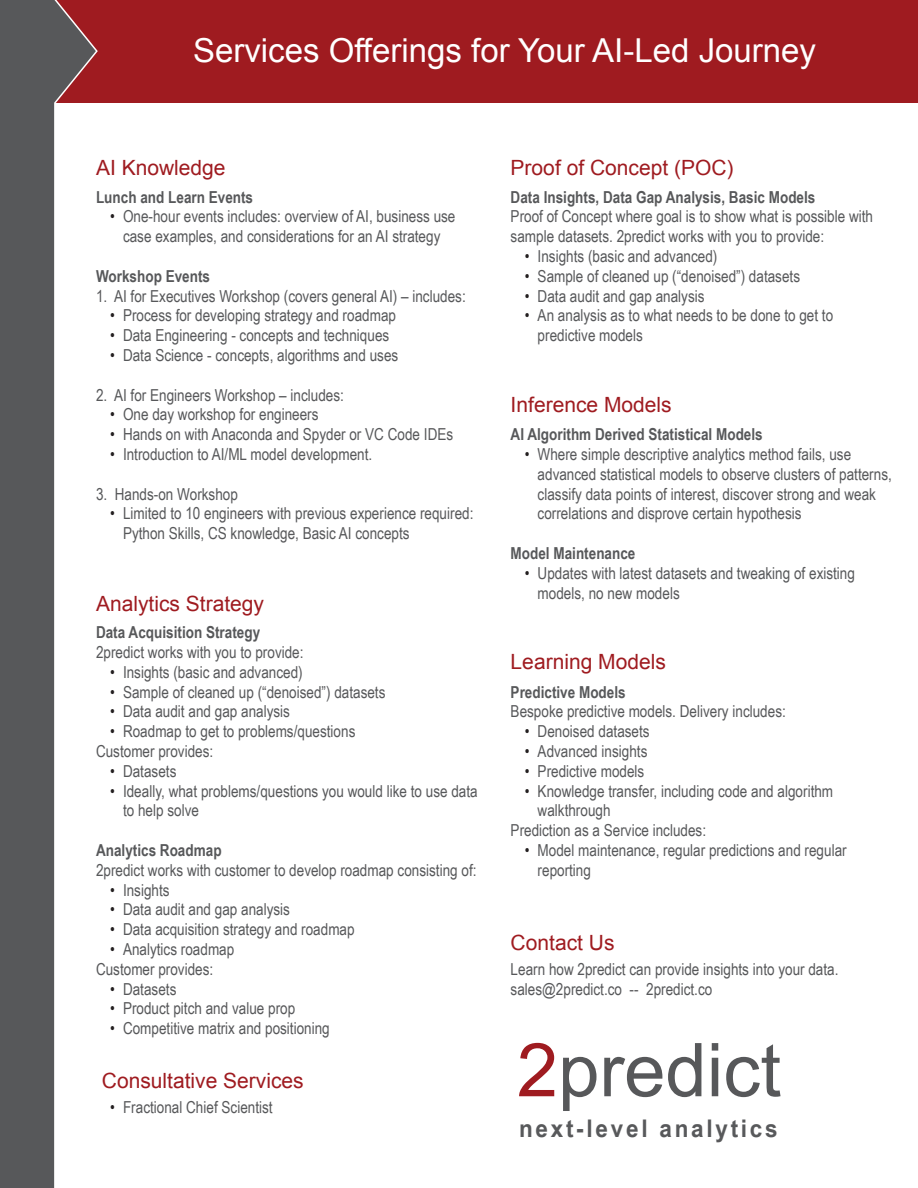
<style>
.page{position:relative;width:918px;height:1188px;background:#fff}
.page>*{position:absolute;margin:0;border:0;box-sizing:border-box;transform-origin:0 0}
._1st_Section_Header{font:33px "Arial";color:#fff}
.t1{font:700 24.3px "Arial Narrow";letter-spacing:.1em;color:#58595b;scale:1.13 1}
._2nd_Section_Header{font:21px "Arial";color:#9f1b20}
.t2{font:16.5px/19.8px "Arial Narrow";color:#57585a}
.t3{font:700 16.5px "Arial Narrow";color:#57585a}
.s1{color:#231f20}
</style>
<div class="page">
<div style="left:44px;top:0;width:874px;height:102px;background:#9f1b20"></div>
<svg style="left:0;top:0;width:99px;height:1188px"></svg>
<svg style="left:519px;top:1043px;width:35px;height:53px"></svg>
<svg style="left:563px;top:1057px;width:33px;height:54px"></svg>
<svg style="left:604px;top:1057px;width:58px;height:40px"></svg>
<svg style="left:668px;top:1043px;width:33px;height:54px"></svg>
<svg style="left:712px;top:1043px;width:6px;height:53px"></svg>
<svg style="left:726px;top:1044px;width:55px;height:53px"></svg>
<p class="_1st_Section_Header" style="left:193px;top:29px;width:625px">Services Offerings for Your AI-Led Journey</p>
<p class="_2nd_Section_Header" style="left:96px;top:154px;width:131px">AI Knowledge</p>
<p class="t3" style="left:96px;top:184px;width:159px">Lunch and Learn Events</p>
<p class="t2" style="left:110px;top:206px;width:347px;text-align:center"><span class="s1">•</span> One-hour events includes: overview of AI, business use case examples, and considerations for an AI strategy</p>
<p class="t3" style="left:96px;top:263px;width:116px">Workshop Events</p>
<p class="t2" style="left:96px;top:285px;width:371px">1. AI for Executives Workshop (covers general AI) – includes:</p>
<p class="t2" style="left:110px;top:305px;width:287px"><span class="s1">•</span> Process for developing strategy and roadmap</p>
<p class="t2" style="left:110px;top:325px;width:281px"><span class="s1">•</span> Data Engineering - concepts and techniques</p>
<p class="t2" style="left:110px;top:345px;width:290px"><span class="s1">•</span> Data Science - concepts, algorithms and uses</p>
<p class="t2" style="left:96px;top:384px;width:249px">2. AI for Engineers Workshop – includes:</p>
<p class="t2" style="left:110px;top:404px;width:210px"><span class="s1">•</span> One day workshop for engineers</p>
<p class="t2" style="left:110px;top:424px;width:344px"><span class="s1">•</span> Hands on with Anaconda and Spyder or VC Code IDEs</p>
<p class="t2" style="left:110px;top:444px;width:263px"><span class="s1">•</span> Introduction to AI/ML model development.</p>
<p class="t2" style="left:96px;top:483px;width:143px">3. Hands-on Workshop</p>
<p class="t2" style="left:123px;top:503px;width:352px;text-indent:-13px"><span class="s1">•</span> Limited to 10 engineers with previous experience required:<br>Python Skills, CS knowledge, Basic AI concepts</p>
<p class="_2nd_Section_Header" style="left:96px;top:590px;width:170px">Analytics Strategy</p>
<p class="t3" style="left:96px;top:620px;width:166px">Data Acquisition Strategy</p>
<p class="t2" style="left:96px;top:642px;width:209px">2predict works with you to provide:</p>
<p class="t2" style="left:110px;top:661px;width:194px"><span class="s1">•</span> Insights (basic and advanced)</p>
<p class="t2" style="left:110px;top:681px;width:277px"><span class="s1">•</span> Sample of cleaned up (“denoised”) datasets</p>
<p class="t2" style="left:110px;top:701px;width:181px"><span class="s1">•</span> Data audit and gap analysis</p>
<p class="t2" style="left:110px;top:721px;width:247px"><span class="s1">•</span> Roadmap to get to problems/questions</p>
<p class="t2" style="left:96px;top:741px;width:119px">Customer provides:</p>
<p class="t2" style="left:110px;top:760px;width:68px"><span class="s1">•</span> Datasets</p>
<p class="t2" style="left:123px;top:780px;width:356px;text-indent:-13px"><span class="s1">•</span> Ideally, what problems/questions you would like to use data to help solve</p>
<p class="t3" style="left:96px;top:838px;width:127px">Analytics Roadmap</p>
<p class="t2" style="left:96px;top:859px;width:382px">2predict works with customer to develop roadmap consisting of:</p>
<p class="t2" style="left:110px;top:879px;width:61px"><span class="s1">•</span> Insights</p>
<p class="t2" style="left:110px;top:899px;width:181px"><span class="s1">•</span> Data audit and gap analysis</p>
<p class="t2" style="left:110px;top:919px;width:246px"><span class="s1">•</span> Data acquisition strategy and roadmap</p>
<p class="t2" style="left:110px;top:939px;width:126px"><span class="s1">•</span> Analytics roadmap</p>
<p class="t2" style="left:96px;top:958px;width:119px">Customer provides:</p>
<p class="t2" style="left:110px;top:978px;width:68px"><span class="s1">•</span> Datasets</p>
<p class="t2" style="left:110px;top:998px;width:186px"><span class="s1">•</span> Product pitch and value prop</p>
<p class="t2" style="left:110px;top:1018px;width:221px"><span class="s1">•</span> Competitive matrix and positioning</p>
<p class="_2nd_Section_Header" style="left:102px;top:1067px;width:203px">Consultative Services</p>
<p class="t2" style="left:110px;top:1097px;width:164px"><span class="s1">•</span> Fractional Chief Scientist</p>
<p class="_2nd_Section_Header" style="left:511px;top:154px;width:224px">Proof of Concept (POC)</p>
<p class="t3" style="left:511px;top:184px;width:306px">Data Insights, Data Gap Analysis, Basic Models</p>
<p class="t2" style="left:511px;top:206px;width:364px">Proof of Concept where goal is to show what is possible with sample datasets. 2predict works with you to provide:</p>
<p class="t2" style="left:525px;top:246px;width:194px"><span class="s1">•</span> Insights (basic and advanced)</p>
<p class="t2" style="left:525px;top:265px;width:277px"><span class="s1">•</span> Sample of cleaned up (“denoised”) datasets</p>
<p class="t2" style="left:525px;top:285px;width:181px"><span class="s1">•</span> Data audit and gap analysis</p>
<p class="t2" style="left:538px;top:305px;width:297px;text-indent:-13px"><span class="s1">•</span> An analysis as to what needs to be done to get to predictive models</p>
<p class="_2nd_Section_Header" style="left:511px;top:391px;width:163px">Inference Models</p>
<p class="t3" style="left:511px;top:422px;width:254px">AI Algorithm Derived Statistical Models</p>
<p class="t2" style="left:538px;top:444px;width:356px;text-indent:-13px"><span class="s1">•</span> Where simple descriptive analytics method fails, use advanced statistical models to observe clusters of patterns, classify data points of interest, discover strong and weak correlations and disprove certain hypothesis</p>
<p class="t3" style="left:511px;top:541px;width:126px">Model Maintenance</p>
<p class="t2" style="left:538px;top:562px;width:319px;text-indent:-13px"><span class="s1">•</span> Updates with latest datasets and tweaking of existing models, no new models</p>
<p class="_2nd_Section_Header" style="left:511px;top:648px;width:157px">Learning Models</p>
<p class="t3" style="left:511px;top:679px;width:117px">Predictive Models</p>
<p class="t2" style="left:511px;top:701px;width:277px">Bespoke predictive models. Delivery includes:</p>
<p class="t2" style="left:525px;top:721px;width:126px"><span class="s1">•</span> Denoised datasets</p>
<p class="t2" style="left:525px;top:741px;width:124px"><span class="s1">•</span> Advanced insights</p>
<p class="t2" style="left:525px;top:760px;width:121px"><span class="s1">•</span> Predictive models</p>
<p class="t2" style="left:538px;top:780px;width:297px;text-indent:-13px"><span class="s1">•</span> Knowledge transfer, including code and algorithm walkthrough</p>
<p class="t2" style="left:511px;top:820px;width:197px">Prediction as a Service includes:</p>
<p class="t2" style="left:538px;top:840px;width:311px;text-indent:-13px"><span class="s1">•</span> Model maintenance, regular predictions and regular reporting</p>
<p class="_2nd_Section_Header" style="left:511px;top:929px;width:105px">Contact Us</p>
<p class="t2" style="left:511px;top:958px;width:329px">Learn how 2predict can provide insights into your data. sales@2predict.co -- 2predict.co</p>
<p class="t1" style="left:519px;top:1110px;width:230px">next-level analytics</p>
</div>
